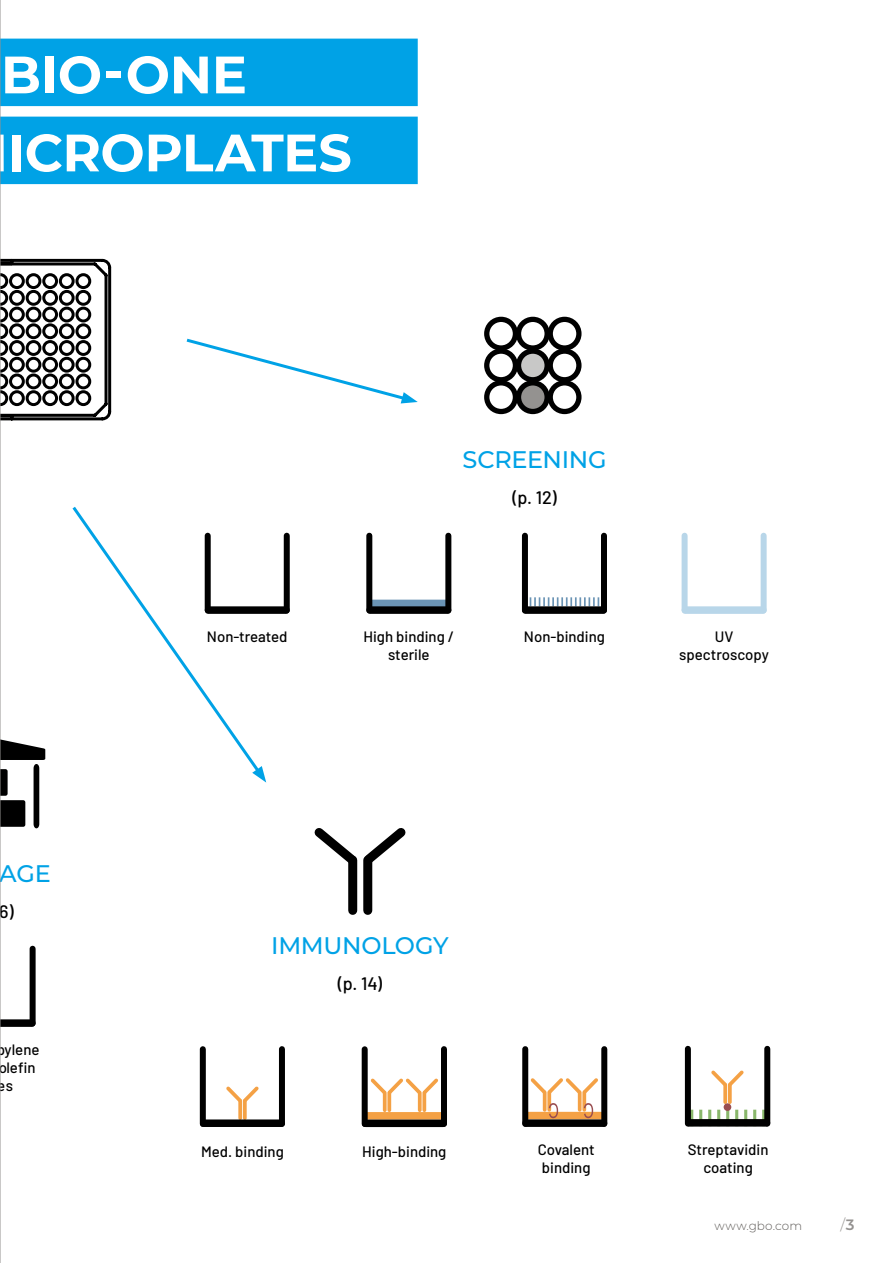
<style>
.page{position:relative;width:893px;height:1263px;background:#fff}
.page>*{position:absolute;margin:0;border:0;box-sizing:border-box;transform-origin:0 0}
.t1{font:700 52.5px/78px "Montserrat";letter-spacing:-.005em;color:#fff}
.t2{font:500 24px "Montserrat";letter-spacing:-.015em;color:#00a2e6}
.t3{font:500 18px "Barlow";color:#000}
.t4{font:500 15px/18px "Barlow";color:#000;text-align:center}
.t5{font:300 15px "Montserrat";color:#949290}
.t6{font:300 12px "Montserrat";letter-spacing:.01em;color:#605d5a}
.s1{font-weight:600}
</style>
<div class="page">
<div style="left:484px;top:317px;width:34px;height:34px;border:5px solid #000;border-radius:50%"></div>
<div style="left:484px;top:348px;width:34px;height:34px;border:5px solid #000;border-radius:50%"></div>
<div style="left:484px;top:380px;width:34px;height:34px;border:5px solid #000;border-radius:50%"></div>
<div style="left:516px;top:317px;width:34px;height:34px;border:5px solid #000;border-radius:50%"></div>
<svg style="left:518px;top:351px;width:29px;height:29px"></svg>
<div style="left:516px;top:348px;width:34px;height:34px;border:5px solid #000;border-radius:50%"></div>
<svg style="left:518px;top:383px;width:29px;height:28px"></svg>
<div style="left:516px;top:380px;width:34px;height:34px;border:5px solid #000;border-radius:50%"></div>
<div style="left:548px;top:317px;width:33px;height:34px;border:5px solid #000;border-radius:50%"></div>
<div style="left:548px;top:348px;width:33px;height:34px;border:5px solid #000;border-radius:50%"></div>
<div style="left:548px;top:380px;width:33px;height:34px;border:5px solid #000;border-radius:50%"></div>
<svg style="left:1px;top:258px;width:111px;height:163px"></svg>
<div style="left:0;top:39px;width:418px;height:67px;background:#00a2e6"></div>
<div style="left:0;top:117px;width:418px;height:67px;background:#00a2e6"></div>
<svg style="left:1px;top:739px;width:44px;height:89px"></svg>
<div style="left:363px;top:860px;width:9px;height:50px;background:#000"></div>
<div style="left:348px;top:860px;width:9px;height:50px;background:#000"></div>
<svg style="left:314px;top:828px;width:92px;height:44px"></svg>
<svg style="left:186px;top:338px;width:232px;height:65px"></svg>
<svg style="left:72px;top:506px;width:185px;height:260px"></svg>
<svg style="left:252px;top:766px;width:14px;height:16px"></svg>
<div style="left:30px;top:949px;width:6px;height:74px;background:#000"></div>
<div style="left:0;top:1019px;width:32px;height:8px;background:#000"></div>
<div style="left:200px;top:1049px;width:6px;height:75px;background:#000"></div>
<div style="left:279px;top:1049px;width:6px;height:75px;background:#000"></div>
<svg style="left:243px;top:1105px;width:4px;height:13px"></svg>
<svg style="left:238px;top:1105px;width:4px;height:13px"></svg>
<svg style="left:226px;top:1086px;width:33px;height:19px"></svg>
<div style="left:204px;top:1119px;width:77px;height:8px;background:#000"></div>
<div style="left:368px;top:1112px;width:73px;height:7px;background:#f4a145"></div>
<div style="left:362px;top:1049px;width:6px;height:75px;background:#000"></div>
<div style="left:441px;top:1049px;width:6px;height:75px;background:#000"></div>
<div style="left:366px;top:1119px;width:77px;height:8px;background:#000"></div>
<svg style="left:422px;top:1097px;width:4px;height:13px"></svg>
<svg style="left:418px;top:1097px;width:4px;height:13px"></svg>
<svg style="left:387px;top:1097px;width:4px;height:13px"></svg>
<svg style="left:383px;top:1097px;width:4px;height:13px"></svg>
<svg style="left:367px;top:1075px;width:71px;height:22px"></svg>
<div style="left:528px;top:1112px;width:73px;height:7px;background:#f4a145"></div>
<div style="left:522px;top:1049px;width:6px;height:75px;background:#000"></div>
<div style="left:601px;top:1049px;width:6px;height:75px;background:#000"></div>
<div style="left:526px;top:1119px;width:78px;height:8px;background:#000"></div>
<svg style="left:582px;top:1097px;width:4px;height:13px"></svg>
<svg style="left:578px;top:1097px;width:4px;height:13px"></svg>
<svg style="left:547px;top:1097px;width:4px;height:13px"></svg>
<svg style="left:543px;top:1097px;width:4px;height:13px"></svg>
<svg style="left:528px;top:1075px;width:70px;height:22px"></svg>
<svg style="left:549px;top:1103px;width:9px;height:15px"></svg>
<svg style="left:584px;top:1103px;width:9px;height:15px"></svg>
<div style="left:205px;top:536px;width:6px;height:74px;background:#000"></div>
<div style="left:284px;top:536px;width:6px;height:74px;background:#000"></div>
<div style="left:208px;top:606px;width:78px;height:8px;background:#000"></div>
<div style="left:372px;top:600px;width:74px;height:7px;background:#6b94b5"></div>
<div style="left:366px;top:536px;width:6px;height:74px;background:#000"></div>
<div style="left:445px;top:536px;width:6px;height:74px;background:#000"></div>
<div style="left:370px;top:606px;width:78px;height:8px;background:#000"></div>
<svg style="left:529px;top:597px;width:71px;height:9px"></svg>
<div style="left:522px;top:536px;width:6px;height:74px;background:#000"></div>
<div style="left:601px;top:536px;width:6px;height:74px;background:#000"></div>
<div style="left:526px;top:606px;width:77px;height:8px;background:#000"></div>
<div style="left:682px;top:536px;width:6px;height:74px;background:#b8d6e9"></div>
<div style="left:761px;top:536px;width:6px;height:74px;background:#b8d6e9"></div>
<div style="left:685px;top:606px;width:78px;height:8px;background:#b8d6e9"></div>
<hr style="left:690px;top:1110px;width:3px;height:16px;background:#8ab86c">
<hr style="left:699px;top:1110px;width:3px;height:16px;background:#8ab86c">
<hr style="left:708px;top:1110px;width:3px;height:16px;background:#8ab86c">
<hr style="left:717px;top:1110px;width:3px;height:16px;background:#8ab86c">
<hr style="left:726px;top:1110px;width:3px;height:16px;background:#8ab86c">
<hr style="left:735px;top:1110px;width:3px;height:16px;background:#8ab86c">
<hr style="left:744px;top:1110px;width:3px;height:16px;background:#8ab86c">
<hr style="left:753px;top:1110px;width:3px;height:16px;background:#8ab86c">
<hr style="left:762px;top:1110px;width:3px;height:16px;background:#8ab86c">
<div style="left:685px;top:1049px;width:6px;height:74px;background:#000"></div>
<div style="left:764px;top:1049px;width:6px;height:74px;background:#000"></div>
<div style="left:689px;top:1119px;width:77px;height:7px;background:#000"></div>
<svg style="left:728px;top:1089px;width:4px;height:13px"></svg>
<svg style="left:723px;top:1089px;width:4px;height:13px"></svg>
<svg style="left:711px;top:1070px;width:33px;height:19px"></svg>
<div style="left:724px;top:1103px;width:7px;height:8px;background:#994d50;border-radius:50%"></div>
<hr style="left:0;top:0;width:1px;height:1263px;background:#949290">
<h1 class="t1" style="left:1px;top:33px;width:352px">BIO-ONE<br>ICROPLATES</h1>
<h2 class="t2" style="left:463px;top:443px;width:146px">SCREENING</h2>
<p class="t3" style="left:513px;top:484px;width:46px">(p. 12)</p>
<h2 class="t2" style="left:0;top:857px;width:53px">AGE</h2>
<p class="t3" style="left:0;top:898px;width:15px">6)</p>
<p class="t4" style="left:-4px;top:1039px;width:44px;text-align:left">pylene olefin es</p>
<p class="t4" style="left:207px;top:626px;width:82px">Non-treated</p>
<p class="t4" style="left:363px;top:626px;width:92px">High binding / sterile</p>
<p class="t4" style="left:524px;top:626px;width:83px">Non-binding</p>
<p class="t4" style="left:679px;top:626px;width:91px">UV spectroscopy</p>
<h2 class="t2" style="left:271px;top:929px;width:179px">IMMUNOLOGY</h2>
<p class="t3" style="left:338px;top:970px;width:46px">(p. 14)</p>
<p class="t4" style="left:201px;top:1142px;width:84px">Med. binding</p>
<p class="t4" style="left:362px;top:1142px;width:86px">High-binding</p>
<p class="t4" style="left:538px;top:1139px;width:59px;text-align:left">Covalent binding</p>
<p class="t4" style="left:688px;top:1139px;width:82px">Streptavidin coating</p>
<p class="t6" style="left:714px;top:1218px;width:89px">www.gbo.com</p>
<p class="t5" style="left:840px;top:1214px;width:16px">/ <span class="s1">3</span></p>
</div>
